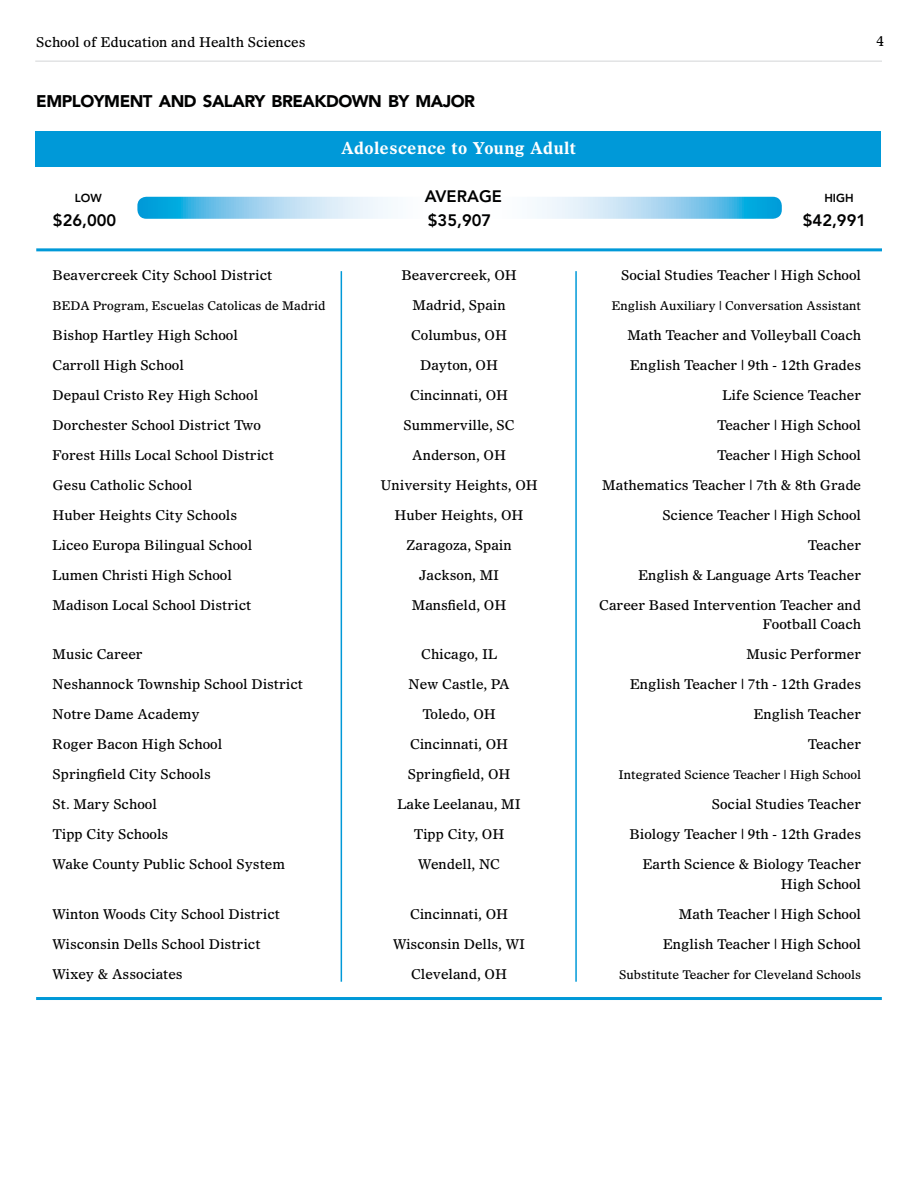
<style>
.page{position:relative;width:918px;height:1188px;background:#fff}
.page>*{position:absolute;margin:0;border:0;box-sizing:border-box;transform-origin:0 0}
.t1{font:900 16.8px "Avenir LT Std";letter-spacing:-.03em;color:#000101}
.t2{font:800 16.5px/24px "Avenir LT Std";color:#000101}
.t3{font:700 16.5px "Olympian LT Std";letter-spacing:.02em;color:#fff}
.t4{font:13.5px/19.5px "Olympian LT Std";color:#000;text-align:right}
.t5{font:13.5px "Olympian LT Std";color:#000101}
.t6{font:12px "Olympian LT Std";color:#000}
.t7{font:800 11.55px "Avenir LT Std";color:#000101}
</style>
<div class="page">
<hr style="left:35px;top:60px;width:847px;height:2px;background:#e2e3e4">
<div style="left:35px;top:131px;width:846px;height:36px;background:#0099d8"></div>
<hr style="left:36px;top:248px;width:846px;height:3px;background:#0099d8">
<svg style="left:137px;top:197px;width:645px;height:22px"></svg>
<hr style="left:575px;top:271px;width:2px;height:711px;background:#0099d8">
<hr style="left:341px;top:271px;width:1px;height:711px;background:#0099d8">
<hr style="left:36px;top:997px;width:846px;height:3px;background:#0099d8">
<p class="t5" style="left:36px;top:34px;width:271px">School of Education and Health Sciences</p>
<p class="t5" style="left:877px;top:32px;width:9px">4</p>
<p class="t1" style="left:36px;top:91px;width:440px">EMPLOYMENT AND SALARY BREAKDOWN BY MAJOR</p>
<p class="t7" style="left:75px;top:191px;width:28px">low</p>
<p class="t2" style="left:53px;top:208px;width:65px">$26,000</p>
<p class="t3" style="left:341px;top:138px;width:237px">Adolescence to Young Adult</p>
<p class="t2" style="left:425px;top:184px;width:79px">AVERAGE $35,907</p>
<p class="t7" style="left:824px;top:191px;width:31px">high</p>
<p class="t2" style="left:803px;top:208px;width:65px">$42,991</p>
<p class="t4" style="left:53px;top:265px;width:221px">Beavercreek City School District</p>
<p class="t4" style="left:401px;top:265px;width:117px">Beavercreek, OH</p>
<p class="t4" style="left:621px;top:265px;width:242px">Social Studies Teacher | High School</p>
<p class="t6" style="left:53px;top:298px;width:274px">BEDA Program, Escuelas Catolicas de Madrid</p>
<p class="t4" style="left:413px;top:295px;width:95px">Madrid, Spain</p>
<p class="t6" style="left:612px;top:298px;width:251px">English Auxiliary | Conversation Assistant</p>
<p class="t4" style="left:53px;top:325px;width:187px">Bishop Hartley High School</p>
<p class="t4" style="left:411px;top:325px;width:97px">Columbus, OH</p>
<p class="t4" style="left:627px;top:325px;width:235px">Math Teacher and Volleyball Coach</p>
<p class="t4" style="left:53px;top:355px;width:133px">Carroll High School</p>
<p class="t4" style="left:420px;top:355px;width:80px">Dayton, OH</p>
<p class="t4" style="left:630px;top:355px;width:233px">English Teacher | 9th - 12th Grades</p>
<p class="t4" style="left:53px;top:385px;width:207px">Depaul Cristo Rey High School</p>
<p class="t4" style="left:410px;top:385px;width:100px">Cincinnati, OH</p>
<p class="t4" style="left:722px;top:385px;width:140px">Life Science Teacher</p>
<p class="t4" style="left:53px;top:415px;width:210px">Dorchester School District Two</p>
<p class="t4" style="left:404px;top:415px;width:112px">Summerville, SC</p>
<p class="t4" style="left:717px;top:415px;width:146px">Teacher | High School</p>
<p class="t4" style="left:53px;top:445px;width:223px">Forest Hills Local School District</p>
<p class="t4" style="left:412px;top:445px;width:95px">Anderson, OH</p>
<p class="t4" style="left:717px;top:445px;width:146px">Teacher | High School</p>
<p class="t4" style="left:53px;top:475px;width:141px">Gesu Catholic School</p>
<p class="t4" style="left:380px;top:475px;width:159px">University Heights, OH</p>
<p class="t4" style="left:602px;top:475px;width:260px">Mathematics Teacher | 7th &amp; 8th Grade</p>
<p class="t4" style="left:53px;top:505px;width:186px">Huber Heights City Schools</p>
<p class="t4" style="left:395px;top:505px;width:131px">Huber Heights, OH</p>
<p class="t4" style="left:662px;top:505px;width:200px">Science Teacher | High School</p>
<p class="t4" style="left:53px;top:535px;width:201px">Liceo Europa Bilingual School</p>
<p class="t4" style="left:407px;top:535px;width:107px">Zaragoza, Spain</p>
<p class="t4" style="left:808px;top:535px;width:55px">Teacher</p>
<p class="t4" style="left:53px;top:565px;width:181px">Lumen Christi High School</p>
<p class="t4" style="left:419px;top:565px;width:82px">Jackson, MI</p>
<p class="t4" style="left:638px;top:565px;width:224px">English &amp; Language Arts Teacher</p>
<p class="t4" style="left:53px;top:595px;width:200px">Madison Local School District</p>
<p class="t4" style="left:412px;top:595px;width:96px">Mansfield, OH</p>
<p class="t4" style="left:599px;top:595px;width:263px">Career Based Intervention Teacher and<br>Football Coach</p>
<p class="t4" style="left:53px;top:644px;width:92px">Music Career</p>
<p class="t4" style="left:421px;top:644px;width:77px">Chicago, IL</p>
<p class="t4" style="left:746px;top:644px;width:116px">Music Performer</p>
<p class="t4" style="left:53px;top:674px;width:252px">Neshannock Township School District</p>
<p class="t4" style="left:409px;top:674px;width:103px">New Castle, PA</p>
<p class="t4" style="left:630px;top:674px;width:233px">English Teacher | 7th - 12th Grades</p>
<p class="t4" style="left:53px;top:704px;width:149px">Notre Dame Academy</p>
<p class="t4" style="left:422px;top:704px;width:75px">Toledo, OH</p>
<p class="t4" style="left:754px;top:704px;width:109px">English Teacher</p>
<p class="t4" style="left:53px;top:734px;width:171px">Roger Bacon High School</p>
<p class="t4" style="left:410px;top:734px;width:100px">Cincinnati, OH</p>
<p class="t4" style="left:808px;top:734px;width:55px">Teacher</p>
<p class="t4" style="left:53px;top:764px;width:160px">Springfield City Schools</p>
<p class="t4" style="left:408px;top:764px;width:104px">Springfield, OH</p>
<p class="t6" style="left:618px;top:768px;width:244px">Integrated Science Teacher | High School</p>
<p class="t4" style="left:53px;top:794px;width:106px">St. Mary School</p>
<p class="t4" style="left:398px;top:794px;width:125px">Lake Leelanau, MI</p>
<p class="t4" style="left:712px;top:794px;width:151px">Social Studies Teacher</p>
<p class="t4" style="left:53px;top:824px;width:117px">Tipp City Schools</p>
<p class="t4" style="left:414px;top:824px;width:92px">Tipp City, OH</p>
<p class="t4" style="left:629px;top:824px;width:233px">Biology Teacher | 9th - 12th Grades</p>
<p class="t4" style="left:53px;top:854px;width:234px">Wake County Public School System</p>
<p class="t4" style="left:418px;top:854px;width:83px">Wendell, NC</p>
<p class="t4" style="left:643px;top:854px;width:220px">Earth Science &amp; Biology Teacher<br>High School</p>
<p class="t4" style="left:53px;top:904px;width:229px">Winton Woods City School District</p>
<p class="t4" style="left:410px;top:904px;width:100px">Cincinnati, OH</p>
<p class="t4" style="left:679px;top:904px;width:184px">Math Teacher | High School</p>
<p class="t4" style="left:53px;top:934px;width:210px">Wisconsin Dells School District</p>
<p class="t4" style="left:393px;top:934px;width:134px">Wisconsin Dells, WI</p>
<p class="t4" style="left:663px;top:934px;width:200px">English Teacher | High School</p>
<p class="t4" style="left:53px;top:964px;width:132px">Wixey &amp; Associates</p>
<p class="t4" style="left:411px;top:964px;width:98px">Cleveland, OH</p>
<p class="t6" style="left:619px;top:967px;width:244px">Substitute Teacher for Cleveland Schools</p>
</div>
